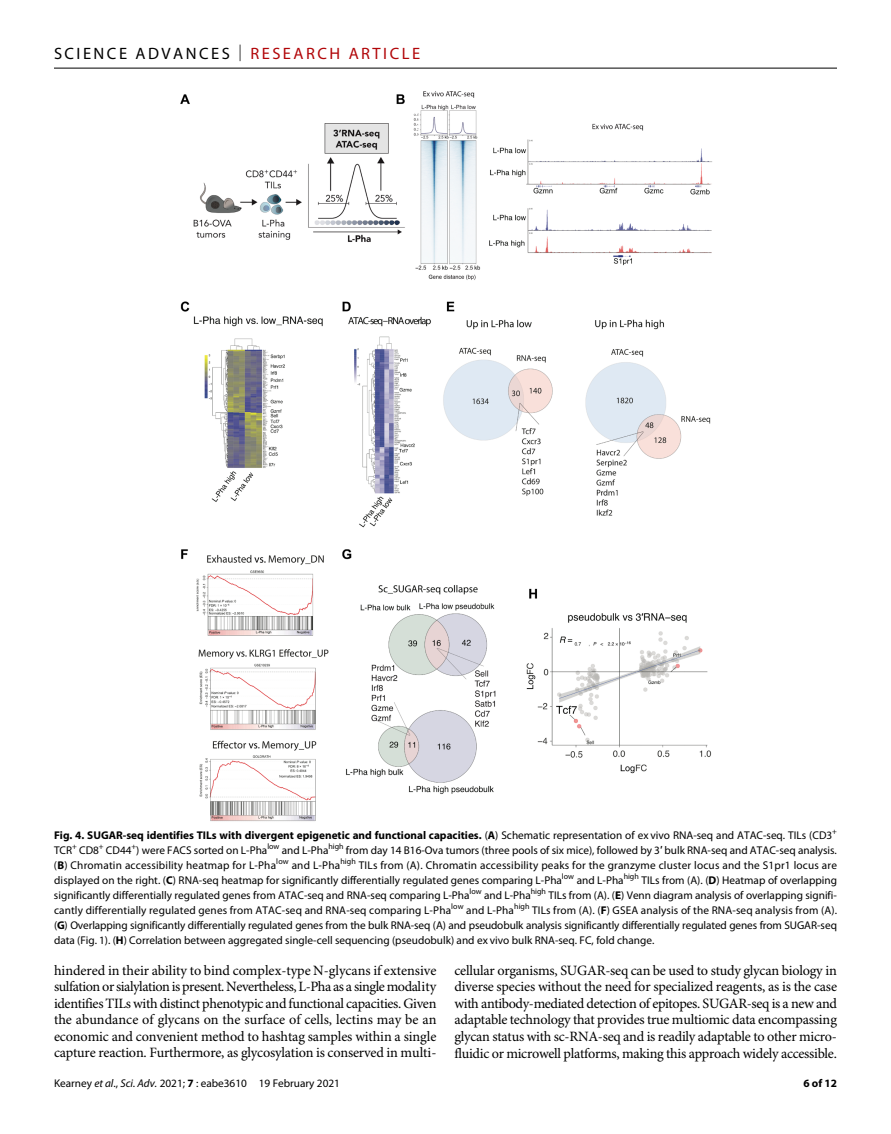
<style>
.page{position:relative;width:891px;height:1134px;background:#fff}
.page>*{position:absolute;margin:0;border:0;box-sizing:border-box;transform-origin:0 0}
.t1{font:16.5px "Myriad Pro";letter-spacing:.15em;color:#000}
.t2{font:14.25px/16.5px "Minion Pro";letter-spacing:-.015em;color:#000;text-align:justify}
.t3{font:11.25px/15px "Myriad Pro";color:#000;text-align:justify}
.t4{font:700 11.25px "Myriad Pro";color:#000}
.s1{font-weight:300}
.s2{color:#b10508}
.s3{font-weight:700}
.s4{font-style:italic}
</style>
<div class="page">
<hr style="left:54px;top:68px;width:783px;height:1px;background:#000">
<img style="left:180px;top:91px;width:532px;height:730px">
<h1 class="t1" style="left:54px;top:40px;width:368px">SCIENCE ADVANCES <span class="s1">|</span> <span class="s2">RESEARCH ARTICLE</span></h1>
<p class="t3" style="left:54px;top:828px;width:785px"><span class="s3">Fig. 4. SUGAR-seq identifies TILs with divergent epigenetic and functional capacities.</span> (<span class="s3">A</span>) Schematic representation of ex vivo RNA-seq and ATAC-seq. TILs (CD3<sup>+ </sup>TCR<sup>+</sup> CD8<sup>+</sup> CD44<sup>+</sup>) were FACS sorted on L-Pha<sup>low</sup> and L-Pha<sup>high</sup> from day 14 B16-Ova tumors (three pools of six mice), followed by 3′ bulk RNA-seq and ATAC-seq analysis. (<span class="s3">B</span>) Chromatin accessibility heatmap for L-Pha<sup>low</sup> and L-Pha<sup>high</sup> TILs from (A). Chromatin accessibility peaks for the granzyme cluster locus and the S1pr1 locus are displayed on the right. (<span class="s3">C</span>) RNA-seq heatmap for significantly differentially regulated genes comparing L-Pha<sup>low</sup> and L-Pha<sup>high</sup> TILs from (A). (<span class="s3">D</span>) Heatmap of overlapping significantly differentially regulated genes from ATAC-seq and RNA-seq comparing L-Pha<sup>low</sup> and L-Pha<sup>high</sup> TILs from (A). (<span class="s3">E</span>) Venn diagram analysis of overlapping signifi&shy;cantly differentially regulated genes from ATAC-seq and RNA-seq comparing L-Pha<sup>low</sup> and L-Pha<sup>high</sup> TILs from (A). (<span class="s3">F</span>) GSEA analysis of the RNA-seq analysis from (A). (<span class="s3">G</span>) Overlapping significantly differentially regulated genes from the bulk RNA-seq (A) and pseudobulk analysis significantly differentially regulated genes from SUGAR-seq data (Fig. 1). (<span class="s3">H</span>) Correlation between aggregated single-cell sequencing (pseudobulk) and ex vivo bulk RNA-seq. FC, fold change.</p>
<p class="t2" style="left:54px;top:964px;width:384px">hindered in their ability to bind complex-type N-glycans if extensive sulfation or sialylation is present. Nevertheless, L-Pha as a single modality identifies TILs with distinct phenotypic and functional capacities. Given the abundance of glycans on the surface of cells, lectins may be an economic and convenient method to hashtag samples within a single capture reaction. Furthermore, as glycosylation is conserved in multi-</p>
<p class="t2" style="left:454px;top:964px;width:384px">cellular organisms, SUGAR-seq can be used to study glycan biology in diverse species without the need for specialized reagents, as is the case with antibody-mediated detection of epitopes. SUGAR-seq is a new and adaptable technology that provides true multiomic data encompassing glycan status with sc-RNA-seq and is readily adaptable to other micro&shy;fluidic or microwell platforms, making this approach widely accessible.</p>
<p class="t3" style="left:54px;top:1076px;width:288px">Kearney <span class="s4">et al</span>., <span class="s4">Sci. Adv.</span> 2021; <span class="s3">7</span> : eabe3610 19 February 2021</p>
<p class="t4" style="left:803px;top:1074px;width:35px">6 of 12</p>
</div>
